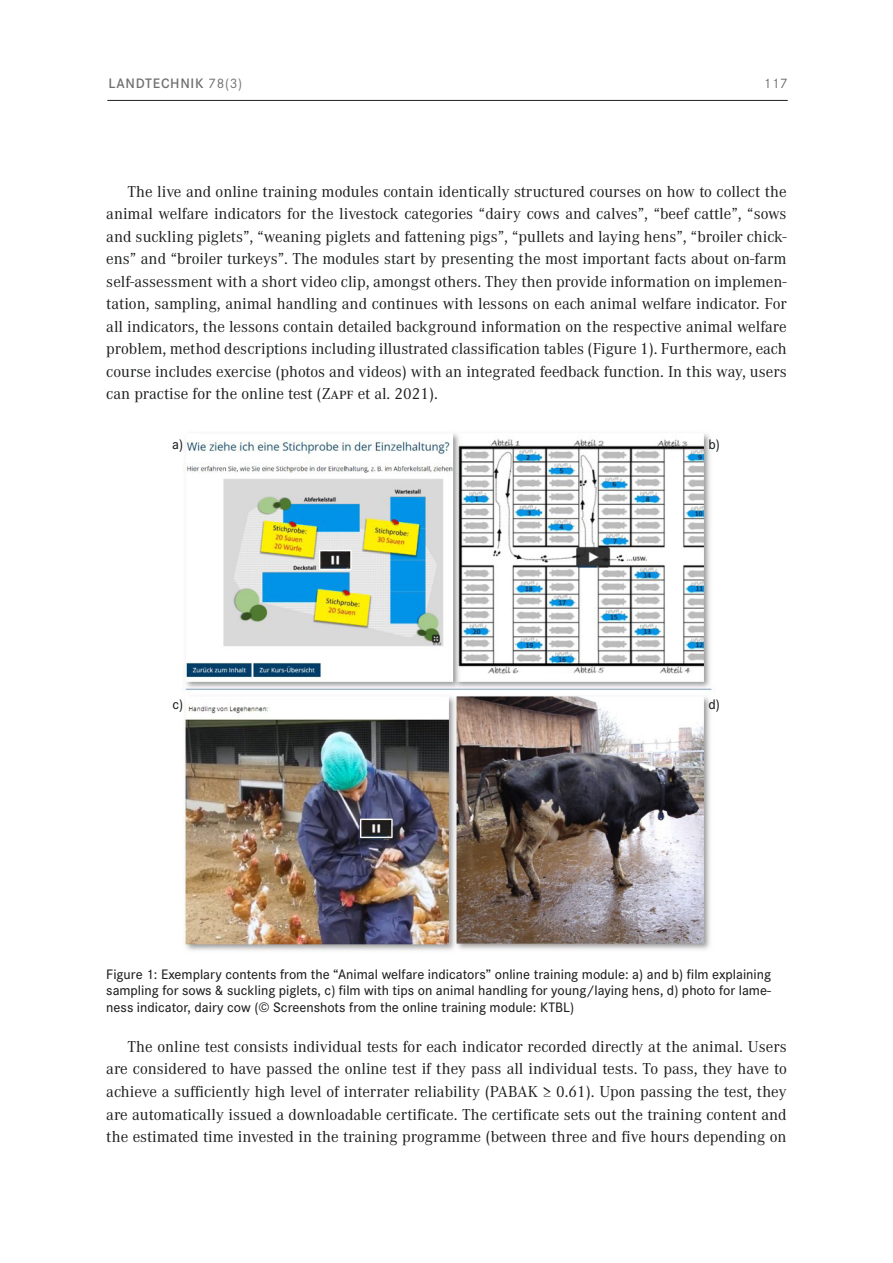
<style>
.page{position:relative;width:893px;height:1263px;background:#fff}
.page>*{position:absolute;margin:0;border:0;box-sizing:border-box;transform-origin:0 0}
.t1{font:16.5px/22.5px "Corporate A Pro";color:#1d1e1f;text-align:justify}
.t2{font:500 14.25px/16.5px "Corporate S Pro";color:#1d1e1f;text-align:justify}
.t3{font:14.25px "Corporate S Pro Demi 2";letter-spacing:.05em;color:#707071}
.t4{font:14.25px "Corporate S Pro";color:#707071}
.s1{font-family:"Corporate S Pro Regular 2"}
</style>
<div class="page">
<hr style="left:107px;top:100px;width:681px;height:1px;background:#1d1e1f">
<img style="left:182px;top:433px;width:532px;height:518px">
<p class="t3" style="left:108px;top:73px;width:135px">LANDTECHNIK <span class="s1">78(3)</span></p>
<p class="t4" style="left:763px;top:73px;width:26px">117</p>
<p class="t1" style="left:106px;top:179px;width:682px;text-indent:21px">The live and online training modules contain identically structured courses on how to collect the animal welfare indicators for the livestock categories “dairy cows and calves”, “beef cattle”, “sows and suckling piglets”, “weaning piglets and fattening pigs”, “pullets and laying hens”, “broiler chick&shy;ens” and “broiler turkeys”. The modules start by presenting the most important facts about on-farm self-assessment with a short video clip, amongst others. They then provide information on implemen&shy;tation, sampling, animal handling and continues with lessons on each animal welfare indicator. For all indicators, the lessons contain detailed background information on the respective animal welfare problem, method descriptions including illustrated classification tables (Figure 1). Furthermore, each course includes exercise (photos and videos) with an integrated feedback function. In this way, users can practise for the online test (Zapf et al. 2021).</p>
<p class="t2" style="left:172px;top:434px;width:12px">a)</p>
<p class="t2" style="left:172px;top:695px;width:12px">c)</p>
<p class="t2" style="left:708px;top:434px;width:13px">b)</p>
<p class="t2" style="left:708px;top:695px;width:13px">d)</p>
<p class="t2" style="left:106px;top:965px;width:666px">Figure 1: Exemplary contents from the “Animal welfare indicators” online training module: a) and b) film explaining sampling for sows &amp; suckling piglets, c) film with tips on animal handling for young/laying hens, d) photo for lame&shy;ness indicator, dairy cow (© Screenshots from the online training module: KTBL)</p>
<p class="t1" style="left:106px;top:1034px;width:682px;text-indent:21px">The online test consists individual tests for each indicator recorded directly at the animal. Users are considered to have passed the online test if they pass all individual tests. To pass, they have to achieve a sufficiently high level of interrater reliability (PABAK ≥ 0.61). Upon passing the test, they are automatically issued a downloadable certificate. The certificate sets out the training content and the estimated time invested in the training programme (between three and five hours depending on</p>
</div>
